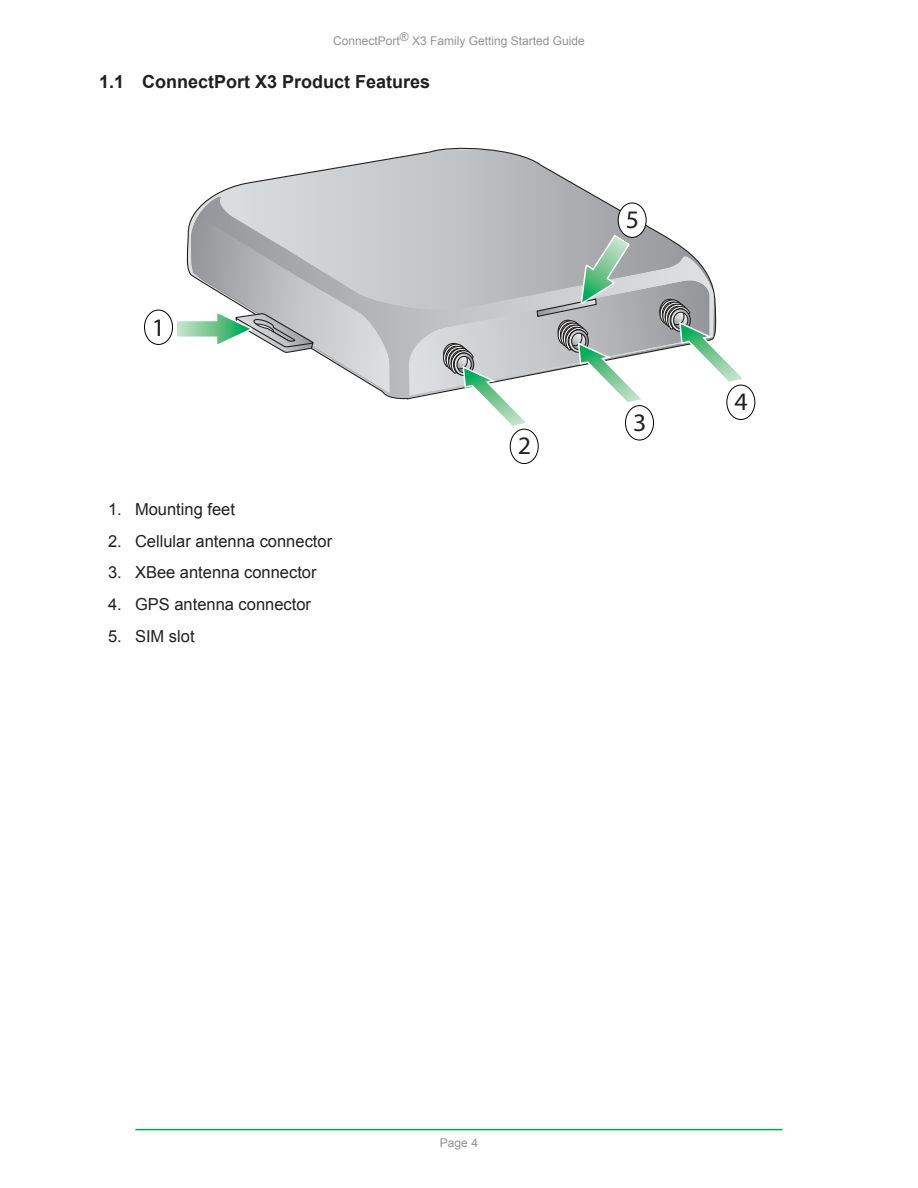
<style>
.page{position:relative;width:918px;height:1188px;background:#fff}
.page>*{position:absolute;margin:0;border:0;box-sizing:border-box;transform-origin:0 0}
.t1{font:25.2px "Myriad Pro";color:#221f1f}
.t2{font:700 18px "Arial";color:#221f1f}
.t3{font:16.5px "Arial";color:#221f1f}
.t4{font:12px "Arial";color:#909295}
</style>
<div class="page">
<hr style="left:135px;top:1129px;width:648px;height:1px;background:#00a950">
<svg style="left:186px;top:147px;width:530px;height:253px"></svg>
<img style="left:191px;top:197px;width:523px;height:201px">
<img style="left:409px;top:281px;width:301px;height:115px">
<img style="left:192px;top:221px;width:198px;height:172px">
<div style="left:144px;top:310px;width:29px;height:35px;border:1px solid #020203;border-radius:50%"></div>
<svg style="left:177px;top:312px;width:137px;height:42px"></svg>
<svg style="left:442px;top:342px;width:88px;height:84px"></svg>
<div style="left:510px;top:429px;width:29px;height:35px;border:1px solid #020203;border-radius:50%"></div>
<div style="left:625px;top:405px;width:29px;height:35px;border:1px solid #020203;border-radius:50%"></div>
<svg style="left:659px;top:297px;width:83px;height:87px"></svg>
<div style="left:726px;top:385px;width:29px;height:35px;border:1px solid #020203;border-radius:50%"></div>
<div style="left:618px;top:203px;width:28px;height:34px;background:#fff;border-radius:50%"></div>
<div style="left:618px;top:203px;width:29px;height:35px;border:1px solid #020203;border-radius:50%"></div>
<svg style="left:536px;top:233px;width:110px;height:169px"></svg>
<p class="t4" style="left:333px;top:36px;width:253px">ConnectPort® X3 Family Getting Started Guide</p>
<p class="t2" style="left:99px;top:75px;width:333px">1.1 ConnectPort X3 Product Features</p>
<h1 class="t1" style="left:152px;top:312px;width:15px">1</h1>
<p class="t3" style="left:108px;top:503px;width:128px">1. Mounting feet</p>
<p class="t3" style="left:108px;top:534px;width:226px">2. Cellular antenna connector</p>
<p class="t3" style="left:108px;top:566px;width:210px">3. XBee antenna connector</p>
<p class="t3" style="left:108px;top:598px;width:205px">4. GPS antenna connector</p>
<p class="t3" style="left:108px;top:630px;width:88px">5. SIM slot</p>
<h1 class="t1" style="left:518px;top:431px;width:15px">2</h1>
<h1 class="t1" style="left:626px;top:205px;width:15px">5</h1>
<h1 class="t1" style="left:633px;top:407px;width:15px">3</h1>
<h1 class="t1" style="left:734px;top:387px;width:15px">4</h1>
<p class="t4" style="left:440px;top:1139px;width:40px">Page 4</p>
</div>
